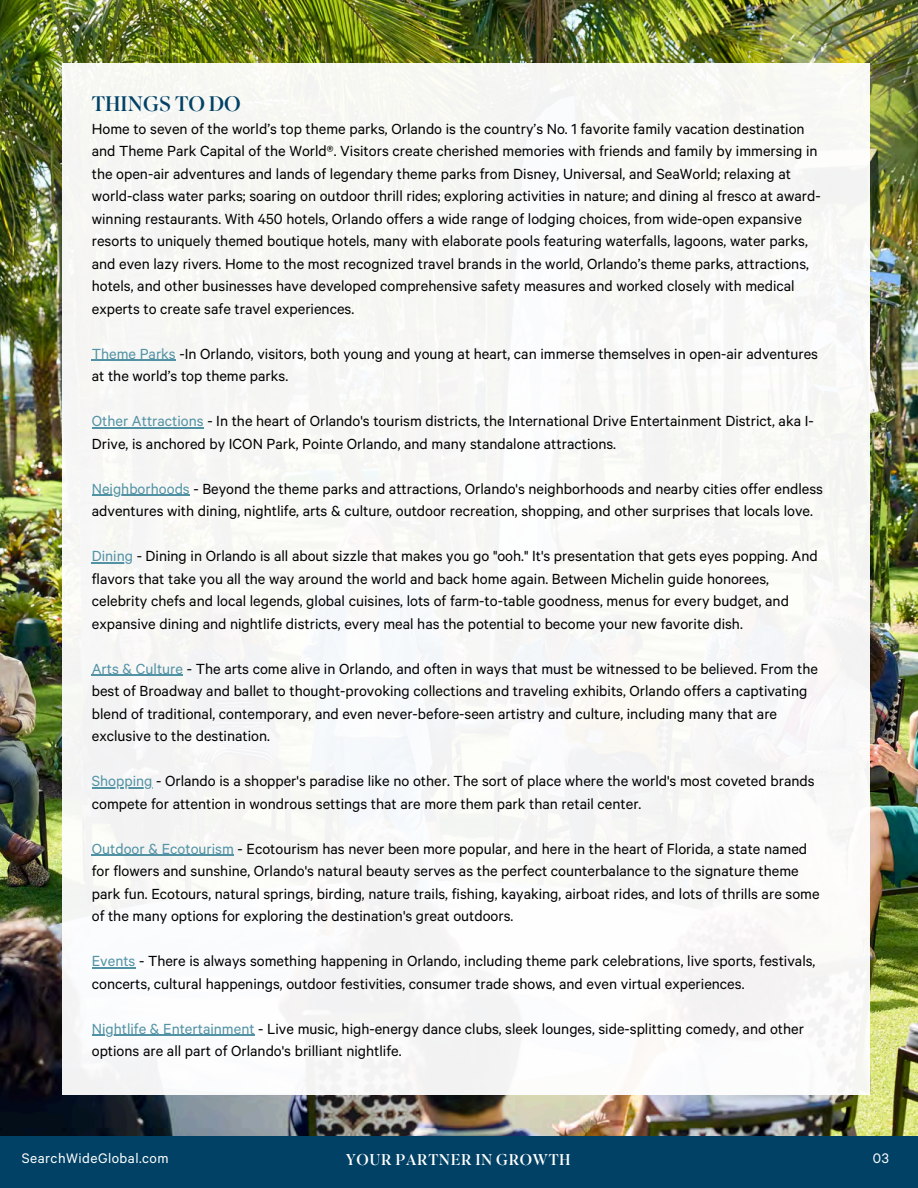
<style>
.page{position:relative;width:918px;height:1188px;background:#fff}
.page>*{position:absolute;margin:0;border:0;box-sizing:border-box;transform-origin:0 0}
.t1{font:21px "Superior Title";color:#004165}
.t2{font:16.5px/22.5px "Calibre";color:#000}
.t3{font:15.6px "Calibre";letter-spacing:.03em;color:#fff}
.t4{font:15.6px "Superior Title";letter-spacing:.03em;color:#fff}
.s1{color:#5192a4}
</style>
<div class="page">
<img style="left:0;top:0;width:918px;height:1136px">
<div style="left:0;top:1136px;width:918px;height:52px;background:#004165"></div>
<div style="left:62px;top:64px;width:808px;height:1031px;background:#f7f8f5"></div>
<hr style="left:92px;top:360px;width:84px;height:1px;background:#5192a4">
<hr style="left:92px;top:427px;width:112px;height:1px;background:#5192a4">
<hr style="left:92px;top:495px;width:98px;height:1px;background:#5192a4">
<hr style="left:92px;top:562px;width:41px;height:1px;background:#5192a4">
<hr style="left:92px;top:675px;width:91px;height:1px;background:#5192a4">
<hr style="left:92px;top:787px;width:60px;height:1px;background:#5192a4">
<hr style="left:92px;top:855px;width:142px;height:1px;background:#5192a4">
<hr style="left:92px;top:967px;width:43px;height:1px;background:#5192a4">
<hr style="left:92px;top:1035px;width:163px;height:1px;background:#5192a4">
<p class="t1" style="left:92px;top:90px;width:151px">THINGS TO DO</p>
<p class="t2" style="left:92px;top:118px;width:730px">Home to seven of the world’s top theme parks, Orlando is the country’s No. 1 favorite family vacation destination and Theme Park Capital of the World®. Visitors create cherished memories with friends and family by immersing in the open-air adventures and lands of legendary theme parks from Disney, Universal, and SeaWorld; relaxing at world-class water parks; soaring on outdoor thrill rides; exploring activities in nature; and dining al fresco at award&shy;winning restaurants. With 450 hotels, Orlando offers a wide range of lodging choices, from wide-open expansive resorts to uniquely themed boutique hotels, many with elaborate pools featuring waterfalls, lagoons, water parks, and even lazy rivers. Home to the most recognized travel brands in the world, Orlando’s theme parks, attractions, hotels, and other businesses have developed comprehensive safety measures and worked closely with medical experts to create safe travel experiences.</p>
<p class="t2" style="left:92px;top:343px;width:728px"><span class="s1">Theme Parks</span> -In Orlando, visitors, both young and young at heart, can immerse themselves in open-air adventures at the world’s top theme parks.</p>
<p class="t2" style="left:92px;top:411px;width:723px"><span class="s1">Other Attractions</span> - In the heart of Orlando's tourism districts, the International Drive Entertainment District, aka I-<br>Drive, is anchored by ICON Park, Pointe Orlando, and many standalone attractions.</p>
<p class="t2" style="left:92px;top:478px;width:733px"><span class="s1">Neighborhoods</span> - Beyond the theme parks and attractions, Orlando's neighborhoods and nearby cities offer endless adventures with dining, nightlife, arts &amp; culture, outdoor recreation, shopping, and other surprises that locals love.</p>
<p class="t2" style="left:92px;top:546px;width:727px"><span class="s1">Dining</span> - Dining in Orlando is all about sizzle that makes you go "ooh." It's presentation that gets eyes popping. And flavors that take you all the way around the world and back home again. Between Michelin guide honorees, celebrity chefs and local legends, global cuisines, lots of farm-to-table goodness, menus for every budget, and expansive dining and nightlife districts, every meal has the potential to become your new favorite dish.</p>
<p class="t2" style="left:92px;top:658px;width:728px"><span class="s1">Arts &amp; Culture</span> - The arts come alive in Orlando, and often in ways that must be witnessed to be believed. From the best of Broadway and ballet to thought-provoking collections and traveling exhibits, Orlando offers a captivating blend of traditional, contemporary, and even never-before-seen artistry and culture, including many that are exclusive to the destination.</p>
<p class="t2" style="left:92px;top:771px;width:724px"><span class="s1">Shopping</span> - Orlando is a shopper's paradise like no other. The sort of place where the world's most coveted brands compete for attention in wondrous settings that are more them park than retail center.</p>
<p class="t2" style="left:92px;top:838px;width:729px"><span class="s1">Outdoor &amp; Ecotourism</span> - Ecotourism has never been more popular, and here in the heart of Florida, a state named for flowers and sunshine, Orlando's natural beauty serves as the perfect counterbalance to the signature theme park fun. Ecotours, natural springs, birding, nature trails, fishing, kayaking, airboat rides, and lots of thrills are some of the many options for exploring the destination's great outdoors.</p>
<p class="t2" style="left:92px;top:951px;width:725px"><span class="s1">Events</span> - There is always something happening in Orlando, including theme park celebrations, live sports, festivals, concerts, cultural happenings, outdoor festivities, consumer trade shows, and even virtual experiences.</p>
<p class="t2" style="left:92px;top:1018px;width:714px"><span class="s1">Nightlife &amp; Entertainment</span> - Live music, high-energy dance clubs, sleek lounges, side-splitting comedy, and other options are all part of Orlando's brilliant nightlife.</p>
<p class="t3" style="left:22px;top:1151px;width:148px">SearchWideGlobal.com</p>
<h1 class="t4" style="left:346px;top:1150px;width:226px">YOUR PARTNER IN GROWTH</h1>
<p class="t3" style="left:873px;top:1151px;width:17px">03</p>
</div>
